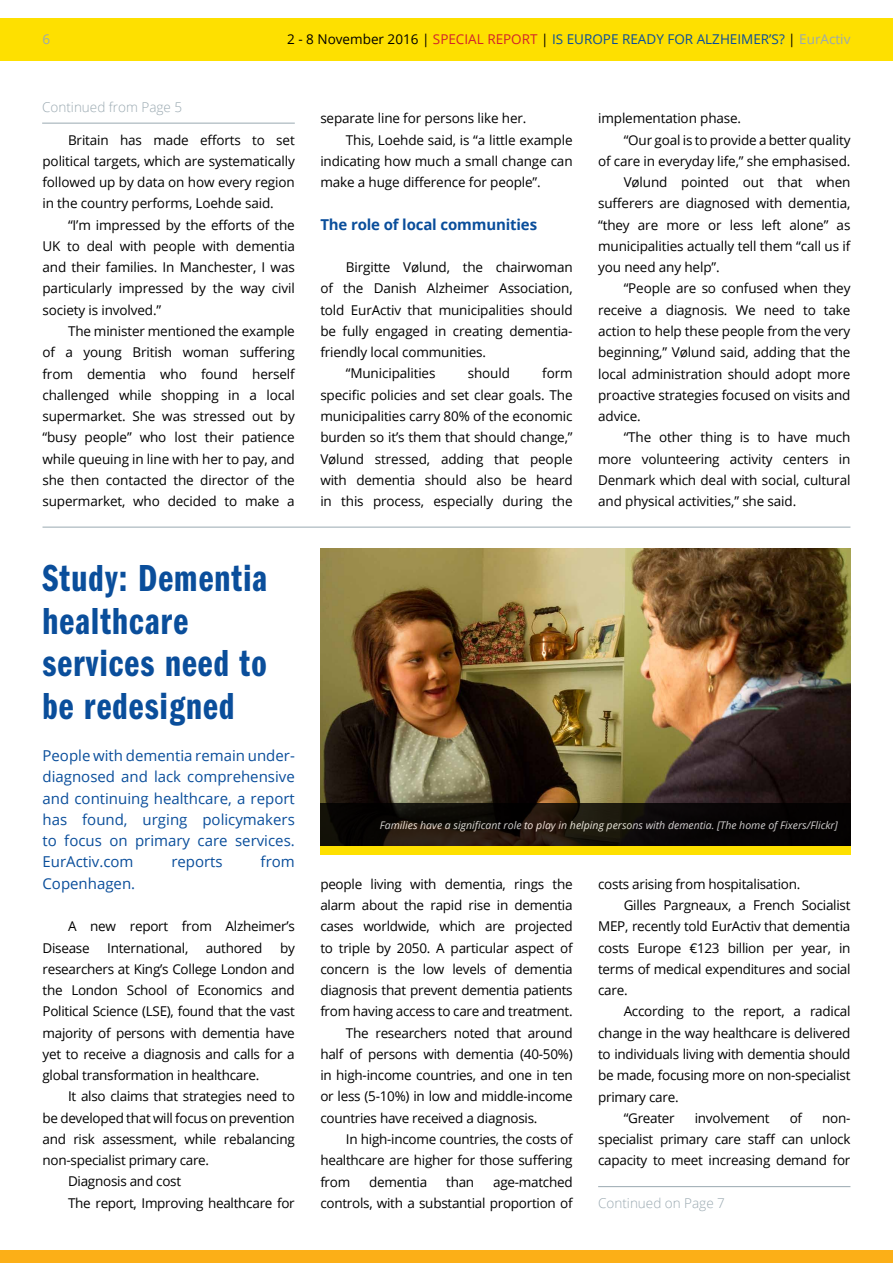
<style>
.page{position:relative;width:893px;height:1263px;background:#fff}
.page>*{position:absolute;margin:0;border:0;box-sizing:border-box;transform-origin:0 0}
.t1{font:39px/42.5px "ITC Franklin Gothic Std Dm Cp";letter-spacing:.03em;color:#0a4e9b}
.t2{font:15px/21.3px "Open Sans";color:#0a4e9b;text-align:justify}
.t3{font:700 15px "Open Sans";letter-spacing:-.01em;color:#0a4e9b}
.t4{font:13.5px/21.3px "Open Sans";letter-spacing:-.02em;color:#000;text-align:justify}
.t5{font:13.5px "Open Sans";color:#0a4e9b}
.t6{font:300 13.5px "Open Sans";color:#9aa9b1}
.t7{font:13.5px "Open Sans";color:#9aa9b1}
.t8{font:italic 10.5px "Open Sans";color:#fff}
.s1{color:#000}
.s2{color:#d2232a}
.s3{color:#9aa9b1}
</style>
<div class="page">
<div style="left:0;top:18px;width:893px;height:42px;background:#fee000"></div>
<div style="left:0;top:1250px;width:893px;height:13px;background:#fcaf17"></div>
<hr style="left:43px;top:527px;width:807px;height:1px;background:#9aa9b1">
<img style="left:320px;top:549px;width:530px;height:254px">
<svg style="left:320px;top:803px;width:530px;height:43px;background:#100c08"></svg>
<div style="left:320px;top:846px;width:530px;height:8px;background:#fee000"></div>
<hr style="left:598px;top:1186px;width:252px;height:1px;background:#9aa9b1">
<hr style="left:42px;top:123px;width:253px;height:1px;background:#9aa9b1">
<p class="t7" style="left:43px;top:30px;width:9px">6</p>
<p class="t5" style="left:287px;top:30px;width:565px"><span class="s1">2 - 8 November 2016 |</span> <span class="s2">SPECIAL REPORT</span> <span class="s1">|</span> IS EUROPE READY FOR ALZHEIMER’S? <span class="s1">|</span> <span class="s3">EurActiv</span></p>
<p class="t6" style="left:42px;top:98px;width:142px">Continued from Page 5</p>
<p class="t4" style="left:43px;top:129px;width:254px;text-indent:26px">Britain has made efforts to set political targets, which are systematically followed up by data on how every region in the country performs, Loehde said.</p>
<p class="t4" style="left:43px;top:214px;width:254px;text-indent:26px">“I’m impressed by the efforts of the UK to deal with people with dementia and their families. In Manchester, I was particularly impressed by the way civil society is involved.”</p>
<p class="t4" style="left:43px;top:320px;width:254px;text-indent:26px">The minister mentioned the example of a young British woman suffering from dementia who found herself challenged while shopping in a local supermarket. She was stressed out by “busy people” who lost their patience while queuing in line with her to pay, and she then contacted the director of the supermarket, who decided to make a</p>
<h1 class="t1" style="left:43px;top:557px;width:226px">Study: Dementia healthcare services need to be redesigned</h1>
<p class="t2" style="left:43px;top:745px;width:254px">People with dementia remain under&shy;diagnosed and lack comprehensive and continuing healthcare, a report has found, urging policymakers to focus on primary care services.<br>EurActiv.com</p>
<p class="t2" style="left:171px;top:851px;width:53px">reports</p>
<p class="t2" style="left:261px;top:851px;width:36px">from</p>
<p class="t2" style="left:43px;top:872px;width:94px">Copenhagen.</p>
<p class="t4" style="left:43px;top:915px;width:254px;text-indent:26px">A new report from Alzheimer’s<br>Disease</p>
<p class="t4" style="left:43px;top:937px;width:254px;text-indent:237px">by researchers at King’s College London and the London School of Economics and Political Science (LSE), found that the vast majority of persons with dementia have yet to receive a diagnosis and calls for a global transformation in healthcare.</p>
<p class="t4" style="left:68px;top:1085px;width:228px">It also claims that strategies need to</p>
<p class="t4" style="left:43px;top:1107px;width:254px">be developed that will focus on prevention</p>
<p class="t4" style="left:43px;top:1128px;width:254px">and risk assessment, while rebalancing</p>
<p class="t4" style="left:43px;top:1149px;width:168px">non-specialist primary care.</p>
<p class="t4" style="left:68px;top:1170px;width:115px">Diagnosis and cost</p>
<p class="t4" style="left:68px;top:1192px;width:228px">The report, Improving healthcare for</p>
<p class="t4" style="left:107px;top:937px;width:83px">International,</p>
<p class="t4" style="left:206px;top:937px;width:58px">authored</p>
<p class="t4" style="left:320px;top:107px;width:208px">separate line for persons like her.</p>
<p class="t4" style="left:346px;top:129px;width:228px">This, Loehde said, is “a little example</p>
<p class="t4" style="left:320px;top:150px;width:254px">indicating how much a small change can</p>
<p class="t4" style="left:320px;top:171px;width:222px">make a huge difference for people”.</p>
<p class="t3" style="left:320px;top:214px;width:218px">The role of local communities</p>
<p class="t4" style="left:346px;top:256px;width:228px">Birgitte Vølund, the chairwoman</p>
<p class="t4" style="left:320px;top:277px;width:254px">of the Danish Alzheimer Association,</p>
<p class="t4" style="left:320px;top:299px;width:254px">told EurActiv that municipalities should</p>
<p class="t4" style="left:320px;top:320px;width:254px">be fully engaged in creating dementia-</p>
<p class="t4" style="left:320px;top:341px;width:167px">friendly local communities.</p>
<p class="t4" style="left:346px;top:363px;width:91px">“Municipalities</p>
<p class="t4" style="left:468px;top:363px;width:44px">should</p>
<p class="t4" style="left:320px;top:363px;width:254px;text-indent:222px">form specific policies and set clear goals. The municipalities carry 80% of the economic burden so it’s them that should change,” Vølund stressed, adding that people with dementia should also be heard in this process, especially during the</p>
<p class="t4" style="left:598px;top:107px;width:145px">implementation phase.</p>
<p class="t4" style="left:624px;top:129px;width:228px">“Our goal is to provide a better quality</p>
<p class="t4" style="left:598px;top:150px;width:254px">of care in everyday life,” she emphasised.</p>
<p class="t4" style="left:624px;top:171px;width:228px">Vølund pointed out that when</p>
<p class="t4" style="left:598px;top:192px;width:254px">sufferers are diagnosed with dementia,</p>
<p class="t4" style="left:598px;top:214px;width:254px">“they are more or less left alone” as</p>
<p class="t4" style="left:598px;top:235px;width:254px">municipalities actually tell them “call us if</p>
<p class="t4" style="left:598px;top:256px;width:123px">you need any help”.</p>
<p class="t4" style="left:624px;top:278px;width:228px">“People are so confused when they</p>
<p class="t4" style="left:598px;top:299px;width:254px">receive a diagnosis. We need to take</p>
<p class="t4" style="left:598px;top:320px;width:254px">action to help these people from the very</p>
<p class="t4" style="left:598px;top:341px;width:254px">beginning,” Vølund said, adding that the</p>
<p class="t4" style="left:598px;top:363px;width:254px">local administration should adopt more</p>
<p class="t4" style="left:598px;top:384px;width:254px">proactive strategies focused on visits and</p>
<p class="t4" style="left:598px;top:405px;width:44px">advice.</p>
<p class="t4" style="left:624px;top:426px;width:228px">“The other thing is to have much</p>
<p class="t4" style="left:598px;top:448px;width:254px">more volunteering activity centers in</p>
<p class="t4" style="left:598px;top:469px;width:254px">Denmark which deal with social, cultural</p>
<p class="t4" style="left:598px;top:490px;width:200px">and physical activities,” she said.</p>
<p class="t8" style="left:380px;top:818px;width:459px">Families have a significant role to play in helping persons with dementia. [The home of Fixers/Flickr]</p>
<p class="t4" style="left:320px;top:873px;width:254px">people living with dementia, rings the</p>
<p class="t4" style="left:320px;top:894px;width:254px">alarm about the rapid rise in dementia</p>
<p class="t4" style="left:320px;top:915px;width:254px">cases worldwide, which are projected</p>
<p class="t4" style="left:320px;top:937px;width:254px">to triple by 2050. A particular aspect of</p>
<p class="t4" style="left:320px;top:958px;width:254px">concern is the low levels of dementia</p>
<p class="t4" style="left:320px;top:979px;width:254px">diagnosis that prevent dementia patients</p>
<p class="t4" style="left:320px;top:1000px;width:254px">from having access to care and treatment.</p>
<p class="t4" style="left:346px;top:1022px;width:228px">The researchers noted that around</p>
<p class="t4" style="left:320px;top:1043px;width:254px">half of persons with dementia (40-50%)</p>
<p class="t4" style="left:320px;top:1064px;width:254px">in high-income countries, and one in ten</p>
<p class="t4" style="left:320px;top:1085px;width:254px">or less (5-10%) in low and middle-income</p>
<p class="t4" style="left:320px;top:1107px;width:219px">countries have received a diagnosis.</p>
<p class="t4" style="left:346px;top:1128px;width:228px">In high-income countries, the costs of</p>
<p class="t4" style="left:320px;top:1149px;width:254px">healthcare are higher for those suffering</p>
<p class="t4" style="left:320px;top:1170px;width:31px">from</p>
<p class="t4" style="left:369px;top:1170px;width:60px">dementia</p>
<p class="t4" style="left:446px;top:1170px;width:30px">than</p>
<p class="t4" style="left:320px;top:1170px;width:254px;text-align:right">age-matched<br>controls, with a substantial proportion of</p>
<p class="t4" style="left:598px;top:873px;width:204px">costs arising from hospitalisation.</p>
<p class="t4" style="left:624px;top:894px;width:228px">Gilles Pargneaux, a French Socialist</p>
<p class="t4" style="left:598px;top:915px;width:254px">MEP, recently told EurActiv that dementia</p>
<p class="t4" style="left:598px;top:937px;width:254px">costs Europe €123 billion per year, in</p>
<p class="t4" style="left:598px;top:958px;width:254px">terms of medical expenditures and social</p>
<p class="t4" style="left:598px;top:979px;width:31px">care.</p>
<p class="t4" style="left:624px;top:1000px;width:228px">According to the report, a radical</p>
<p class="t4" style="left:598px;top:1022px;width:254px">change in the way healthcare is delivered</p>
<p class="t4" style="left:598px;top:1043px;width:254px">to individuals living with dementia should</p>
<p class="t4" style="left:598px;top:1064px;width:254px">be made, focusing more on non-specialist</p>
<p class="t4" style="left:598px;top:1085px;width:82px">primary care.</p>
<p class="t4" style="left:624px;top:1107px;width:53px">“Greater</p>
<p class="t4" style="left:695px;top:1107px;width:76px">involvement</p>
<p class="t4" style="left:790px;top:1107px;width:14px">of</p>
<p class="t4" style="left:598px;top:1107px;width:254px;text-indent:224px">non&shy;specialist primary care staff can unlock capacity to meet increasing demand for</p>
<p class="t6" style="left:598px;top:1193px;width:128px">Continued on Page 7</p>
</div>
